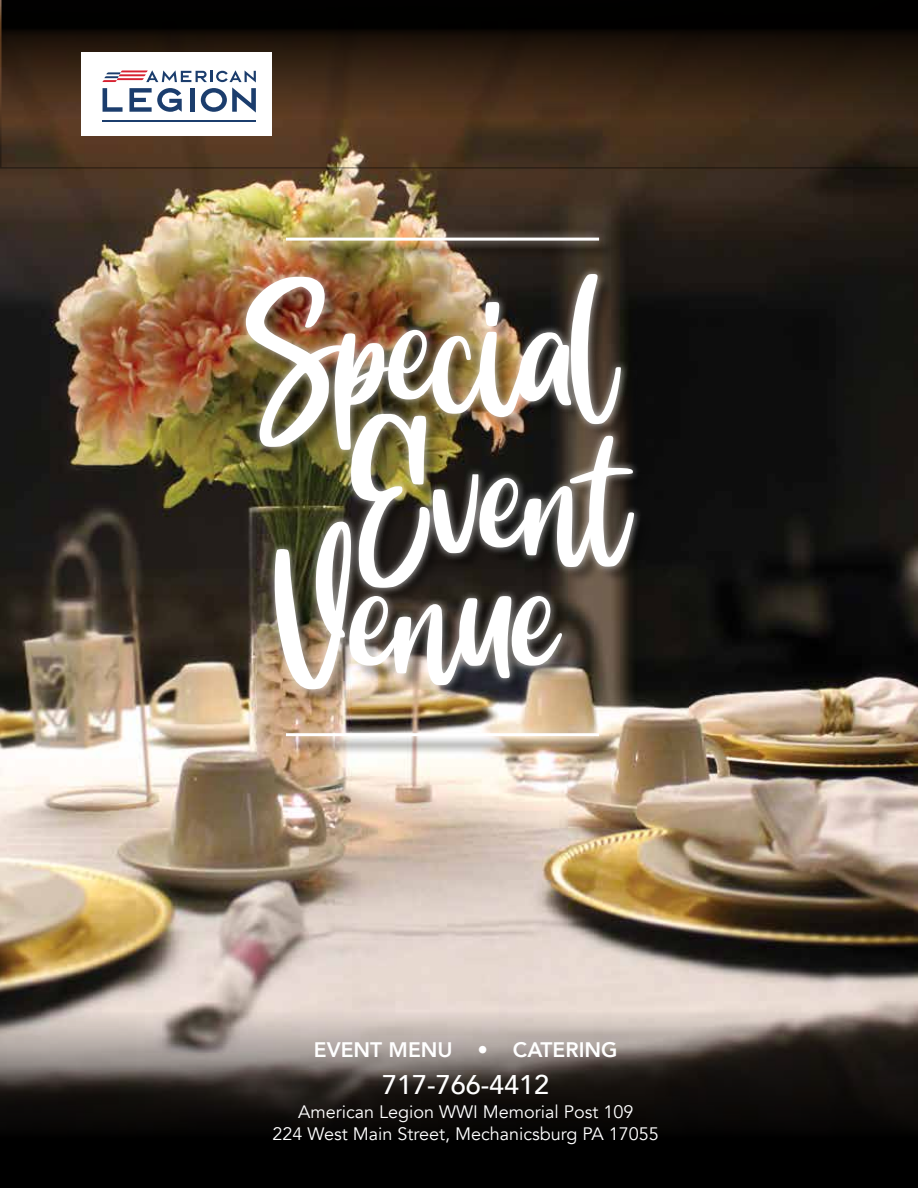
<style>
.page{position:relative;width:918px;height:1188px;background:#fff}
.page>*{position:absolute;margin:0;border:0;box-sizing:border-box;transform-origin:0 0}
.t1{font:68.25px/148.1px "Duty Beauty Demo";color:#fff;text-align:right}
.t2{font:500 27px "Avenir";color:#fff}
.t3{font:800 21px "Avenir";color:#fff}
.t4{font:18px/21.6px "Avenir";color:#fff;text-align:center}
.s1{font-weight:400}
</style>
<div class="page">
<img style="left:0;top:169px;width:918px;height:1019px">
<svg style="left:0;top:0;width:918px;height:169px;background:#302013"></svg>
<svg style="left:1px;top:940px;width:917px;height:248px;background:#5e5751"></svg>
<div style="left:81px;top:52px;width:191px;height:84px;background:#fff"></div>
<svg style="left:102px;top:70px;width:154px;height:43px"></svg>
<hr style="left:103px;top:120px;width:153px;height:2px;background:#1b3d6d">
<div style="left:248px;top:277px;width:403px;height:430px;background:#000;opacity:.35"></div>
<div style="left:237px;top:266px;width:406px;height:432px;background:#fff;opacity:.75"></div>
<div style="left:289px;top:735px;width:329px;height:20px;background:#000;opacity:.75"></div>
<div style="left:277px;top:723px;width:331px;height:23px;background:#fff;opacity:.75"></div>
<hr style="left:286px;top:733px;width:313px;height:3px;background:#fff">
<div style="left:289px;top:240px;width:329px;height:19px;background:#000;opacity:.75"></div>
<div style="left:277px;top:228px;width:331px;height:22px;background:#fff;opacity:.75"></div>
<hr style="left:286px;top:238px;width:313px;height:3px;background:#fff">
<h1 class="t1" style="left:245px;top:301px;width:383px">Special<br>Event</h1>
<h1 class="t1" style="left:273px;top:567px;width:284px">Venue</h1>
<p class="t3" style="left:314px;top:1033px;width:305px">EVENT MENU <span class="s1">•</span> CATERING</p>
<h2 class="t2" style="left:382px;top:1062px;width:169px">717-766-4412</h2>
<p class="t4" style="left:273px;top:1102px;width:388px">American Legion WWI Memorial Post 109<br>224 West Main Street, Mechanicsburg PA 17055</p>
</div>
